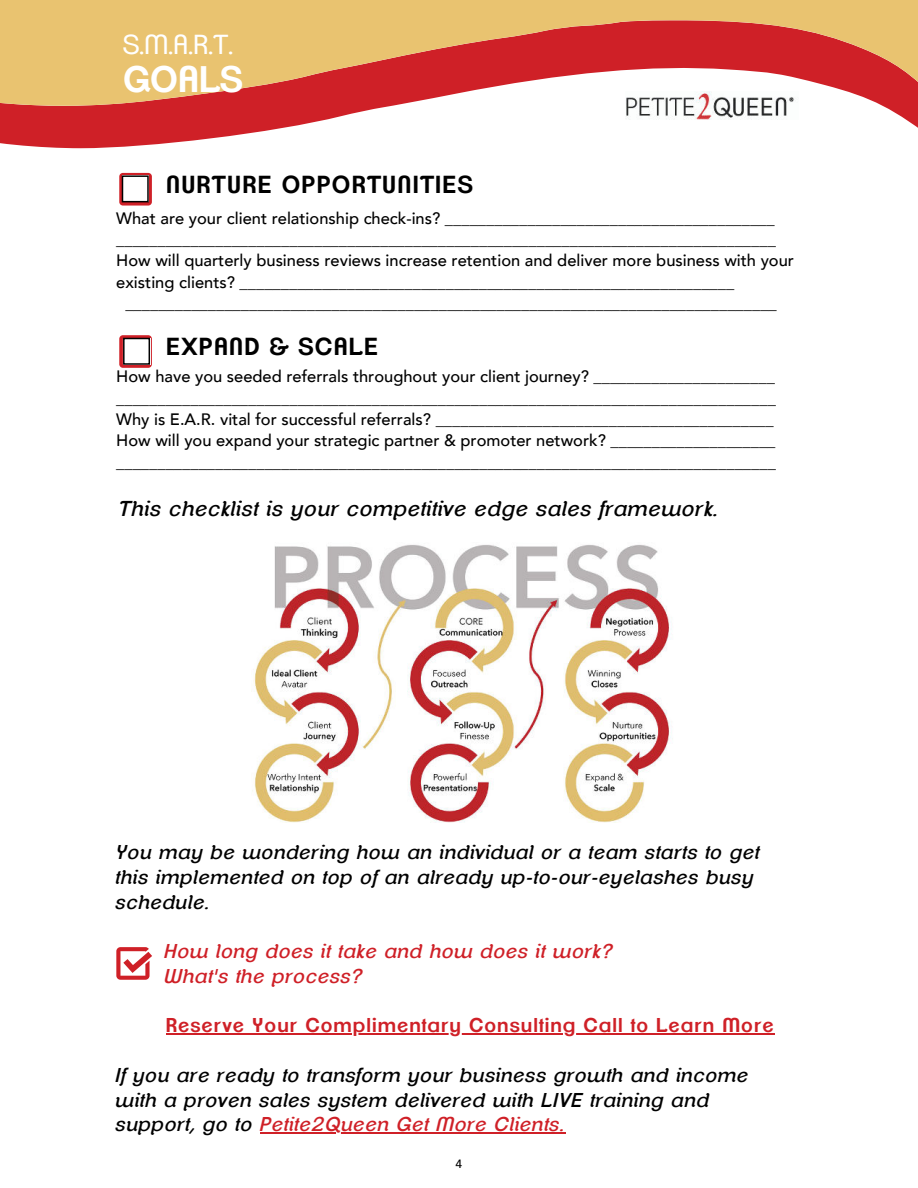
<style>
.page{position:relative;width:918px;height:1188px;background:#fff}
.page>*{position:absolute;margin:0;border:0;box-sizing:border-box;transform-origin:0 0}
.t1{font:600 36px "Clemente P Dak";color:#fff}
.t2{font:26.85px "Clemente P Dag";color:#fff}
.t3{font:600 24px "Clemente P Dak";letter-spacing:.05em;color:#000}
.t4{font:italic 21px "Clemente P Daj";letter-spacing:.05em;color:#000}
.t5{font:italic 19.5px/24.8px "Clemente P Daj";letter-spacing:.05em;color:#000}
.t6{font:italic 19.5px/24.8px "Clemente P Daj";letter-spacing:.05em;color:#cf2027}
.t7{font:600 19.5px "Clemente P Dak";letter-spacing:.05em;color:#cf2027}
.t8{font:500 16.5px/21.3px "Avenir";color:#000}
.t9{font:500 12px "Avenir";color:#000}
.s1{color:#cf2027}
</style>
<div class="page">
<svg style="left:0;top:128px;width:282px;height:21px;fill:#cf2027"></svg>
<svg style="left:0;top:0;width:918px;height:128px;fill:#e9c370"></svg>
<img style="left:626px;top:92px;width:173px;height:28px">
<img style="left:252px;top:544px;width:420px;height:279px">
<svg style="left:119px;top:173px;width:33px;height:33px"></svg>
<svg style="left:119px;top:335px;width:33px;height:33px"></svg>
<hr style="left:166px;top:1034px;width:609px;height:1px;background:#cf2027">
<hr style="left:261px;top:1133px;width:305px;height:1px;background:#cf2027">
<svg style="left:116px;top:947px;width:36px;height:33px"></svg>
<div style="left:122px;top:175px;width:27px;height:27px;background:#fff"></div>
<div style="left:122px;top:175px;width:27px;height:27px;border:2px solid #000"></div>
<div style="left:123px;top:338px;width:27px;height:27px;background:#fff"></div>
<div style="left:123px;top:338px;width:27px;height:27px;border:2px solid #000"></div>
<h2 class="t2" style="left:123px;top:29px;width:112px">S.M.A.R.T.</h2>
<h1 class="t1" style="left:123px;top:57px;width:121px">GOALS</h1>
<h3 class="t3" style="left:166px;top:170px;width:308px">NURTURE OPPORTUNITIES</h3>
<p class="t8" style="left:116px;top:206px;width:660px">What are your client relationship check-ins? ________________________________________</p>
<p class="t8" style="left:116px;top:228px;width:661px">________________________________________________________________________________</p>
<p class="t8" style="left:116px;top:249px;width:679px">How will quarterly business reviews increase retention and deliver more business with your</p>
<p class="t8" style="left:116px;top:270px;width:620px">existing clients? ____________________________________________________________</p>
<p class="t8" style="left:125px;top:292px;width:653px">_______________________________________________________________________________</p>
<h3 class="t3" style="left:166px;top:333px;width:213px">EXPAND &amp; SCALE</h3>
<p class="t8" style="left:116px;top:365px;width:661px">How have you seeded referrals throughout your client journey? ______________________ ________________________________________________________________________________ Why is E.A.R. vital for successful referrals? _________________________________________ How will you expand your strategic partner &amp; promoter network? ____________________ ________________________________________________________________________________</p>
<p class="t4" style="left:119px;top:496px;width:601px">This checklist is your competitive edge sales framework.</p>
<p class="t5" style="left:116px;top:840px;width:645px">You may be wondering how an individual or a team starts to get this implemented on top of an already up-to-our-eyelashes busy schedule.</p>
<p class="t6" style="left:165px;top:939px;width:449px">How long does it take and how does it work?<br>What's the process?</p>
<p class="t7" style="left:166px;top:1014px;width:610px">Reserve Your Complimentary Consulting Call to Learn More</p>
<p class="t5" style="left:116px;top:1063px;width:634px">If you are ready to transform your business growth and income with a proven sales system delivered with LIVE training and support, go to <span class="s1">Petite2Queen Get More Clients.</span></p>
<p class="t9" style="left:456px;top:1153px;width:8px">4</p>
</div>
